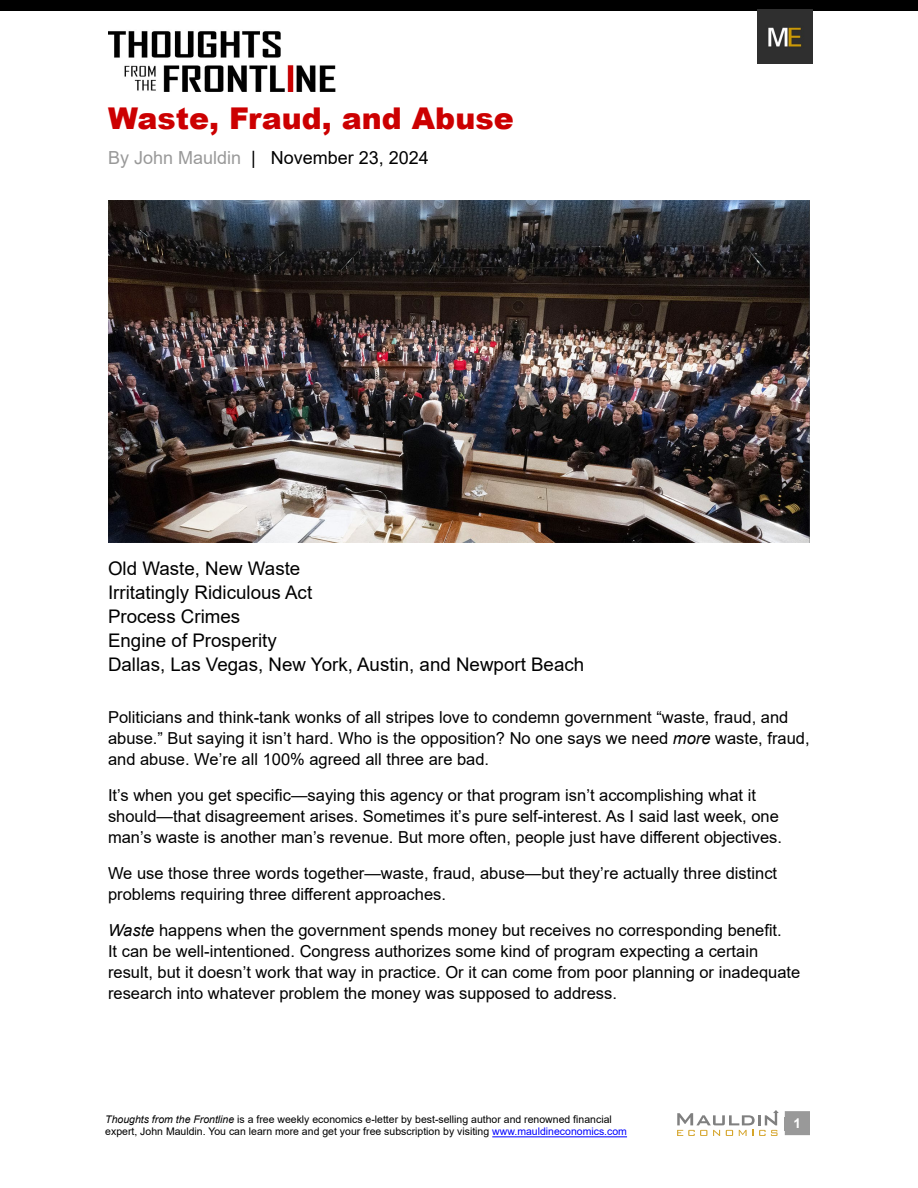
<style>
.page{position:relative;width:918px;height:1188px;background:#fff}
.page>*{position:absolute;margin:0;border:0;box-sizing:border-box;transform-origin:0 0}
.t1{font:900 30px "Arial";color:#cc0001}
.t2{font:18.75px/24px "Arial";color:#000}
.t3{font:18px "Arial";color:#000}
.t4{font:16.5px/21px "Arial";color:#000}
.t5{font:700 13.5px "Arial";color:#fff}
.t6{font:10.5px/12.6px "Arial";color:#000}
.s1{color:#999}
.s2{font-style:italic}
.s3{color:#00f}
</style>
<div class="page">
<div style="left:785px;top:1111px;width:25px;height:24px;background:#999"></div>
<hr style="left:492px;top:1136px;width:135px;height:1px;background:#00f">
<img style="left:108px;top:31px;width:228px;height:61px">
<div style="left:0;top:0;width:918px;height:11px;background:#000"></div>
<img style="left:758px;top:9px;width:55px;height:55px">
<svg style="left:677px;top:1110px;width:102px;height:26px"></svg>
<img style="left:108px;top:200px;width:702px;height:342px">
<h1 class="t1" style="left:108px;top:97px;width:407px">Waste, Fraud, and Abuse</h1>
<p class="t3" style="left:108px;top:146px;width:322px"><span class="s1">By John Mauldin</span> | November 23, 2024</p>
<p class="t2" style="left:108px;top:556px;width:478px">Old Waste, New Waste<br>Irritatingly Ridiculous Act<br>Process Crimes<br>Engine of Prosperity<br>Dallas, Las Vegas, New York, Austin, and Newport Beach</p>
<p class="t4" style="left:108px;top:707px;width:703px">Politicians and think-tank wonks of all stripes love to condemn government “waste, fraud, and abuse.” But saying it isn’t hard. Who is the opposition? No one says we need <span class="s2">more</span> waste, fraud, and abuse. We’re all 100% agreed all three are bad.</p>
<p class="t4" style="left:108px;top:785px;width:676px">It’s when you get specific—saying this agency or that program isn’t accomplishing what it should—that disagreement arises. Sometimes it’s pure self-interest. As I said last week, one man’s waste is another man’s revenue. But more often, people just have different objectives.</p>
<p class="t4" style="left:108px;top:863px;width:671px">We use those three words together—waste, fraud, abuse—but they’re actually three distinct problems requiring three different approaches.</p>
<p class="t4" style="left:108px;top:920px;width:694px"><span class="s2">Waste</span> happens when the government spends money but receives no corresponding benefit.<br>It can be well-intentioned. Congress authorizes some kind of program expecting a certain result, but it doesn’t work that way in practice. Or it can come from poor planning or inadequate research into whatever problem the money was supposed to address.</p>
<p class="t6" style="left:105px;top:1113px;width:523px"><span class="s2">Thoughts from the Frontline</span> is a free weekly economics e-letter by best-selling author and renowned financial expert, John Mauldin. You can learn more and get your free subscription by visiting <span class="s3">www.mauldineconomics.com</span></p>
<p class="t5" style="left:794px;top:1113px;width:9px">1</p>
</div>
